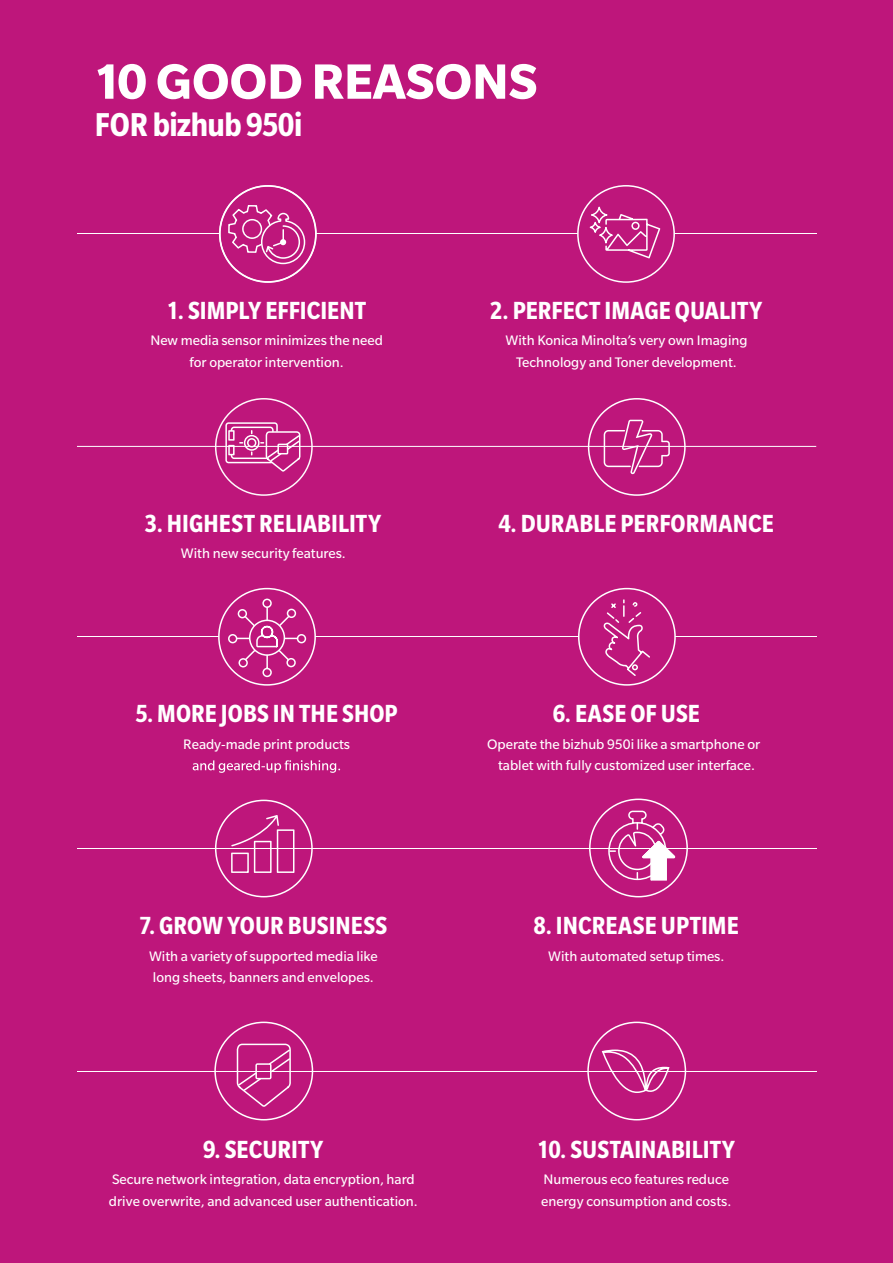
<style>
.page{position:relative;width:893px;height:1263px;background:#be167b}
.page>*{position:absolute;margin:0;border:0;box-sizing:border-box;transform-origin:0 0}
.t1{font:700 54px "Slate Pro";color:#fff}
.t2{font:700 condensed 36px "Slate Pro";letter-spacing:-.015em;color:#fff}
.t3{font:700 condensed 27px "Slate Pro";letter-spacing:.005em;color:#fff}
.t4{font:15px/21.3px "Slate Pro";color:#fff;text-align:center}
</style>
<div class="page">
<hr style="left:77px;top:233px;width:739px;height:1px;background:#fff">
<svg style="left:193px;top:760px;width:147px;height:13px"></svg>
<hr style="left:77px;top:636px;width:739px;height:1px;background:#fff">
<svg style="left:578px;top:588px;width:98px;height:98px"></svg>
<svg style="left:218px;top:588px;width:98px;height:98px"></svg>
<svg style="left:577px;top:185px;width:98px;height:98px"></svg>
<svg style="left:219px;top:185px;width:98px;height:98px"></svg>
<svg style="left:588px;top:398px;width:98px;height:98px"></svg>
<svg style="left:215px;top:398px;width:98px;height:98px"></svg>
<hr style="left:77px;top:848px;width:739px;height:1px;background:#fff">
<hr style="left:77px;top:1071px;width:739px;height:1px;background:#fff">
<svg style="left:215px;top:800px;width:98px;height:97px"></svg>
<svg style="left:214px;top:1021px;width:99px;height:99px"></svg>
<svg style="left:587px;top:1021px;width:99px;height:99px"></svg>
<svg style="left:589px;top:798px;width:99px;height:99px"></svg>
<h1 class="t1" style="left:92px;top:52px;width:447px">01 G O O D R AE OS N S</h1>
<h2 class="t2" style="left:95px;top:106px;width:209px">FOR bizhub 950i</h2>
<h3 class="t3" style="left:167px;top:296px;width:201px">1. SIMPLY EFFICIENT</h3>
<p class="t4" style="left:150px;top:330px;width:234px">New media sensor minimizes the need for operator intervention.</p>
<h3 class="t3" style="left:145px;top:509px;width:238px">3. HIGHEST RELIABILITY</h3>
<p class="t4" style="left:181px;top:543px;width:166px">With new security features.</p>
<h3 class="t3" style="left:135px;top:699px;width:264px">5.MORE JOBS IN THE SHOP</h3>
<p class="t4" style="left:183px;top:733px;width:168px">Ready-made print products</p>
<h3 class="t3" style="left:139px;top:911px;width:250px">7. GROW YOUR BUSINESS</h3>
<p class="t4" style="left:149px;top:945px;width:230px;text-align:left">With a variety of supported media like long sheets, banners and envelopes.</p>
<h3 class="t3" style="left:203px;top:1135px;width:122px">9. SECURITY</h3>
<p class="t4" style="left:109px;top:1169px;width:310px;text-align:left">Secure network integration, data encryption, hard drive overwrite, and advanced user authentication.</p>
<h3 class="t3" style="left:490px;top:296px;width:274px">2. PERFECT IMAGE QUALITY</h3>
<p class="t4" style="left:505px;top:330px;width:244px">With Konica Minolta’s very own Imaging<br>Technology and Toner development.</p>
<h3 class="t3" style="left:498px;top:509px;width:277px">4. DURABLE PERFORMANCE</h3>
<h3 class="t3" style="left:553px;top:699px;width:149px">6. EASE OF USE</h3>
<p class="t4" style="left:487px;top:733px;width:275px">Operate the bizhub 950i like a smartphone or tablet with fully customized user interface.</p>
<h3 class="t3" style="left:534px;top:911px;width:207px">8. INCREASE UPTIME</h3>
<p class="t4" style="left:548px;top:945px;width:178px">With automated setup times.</p>
<h3 class="t3" style="left:537px;top:1135px;width:199px">10. SUSTAINABILITY</h3>
<p class="t4" style="left:541px;top:1169px;width:192px;text-align:left">Numerous eco features reduce energy consumption and costs.</p>
</div>
